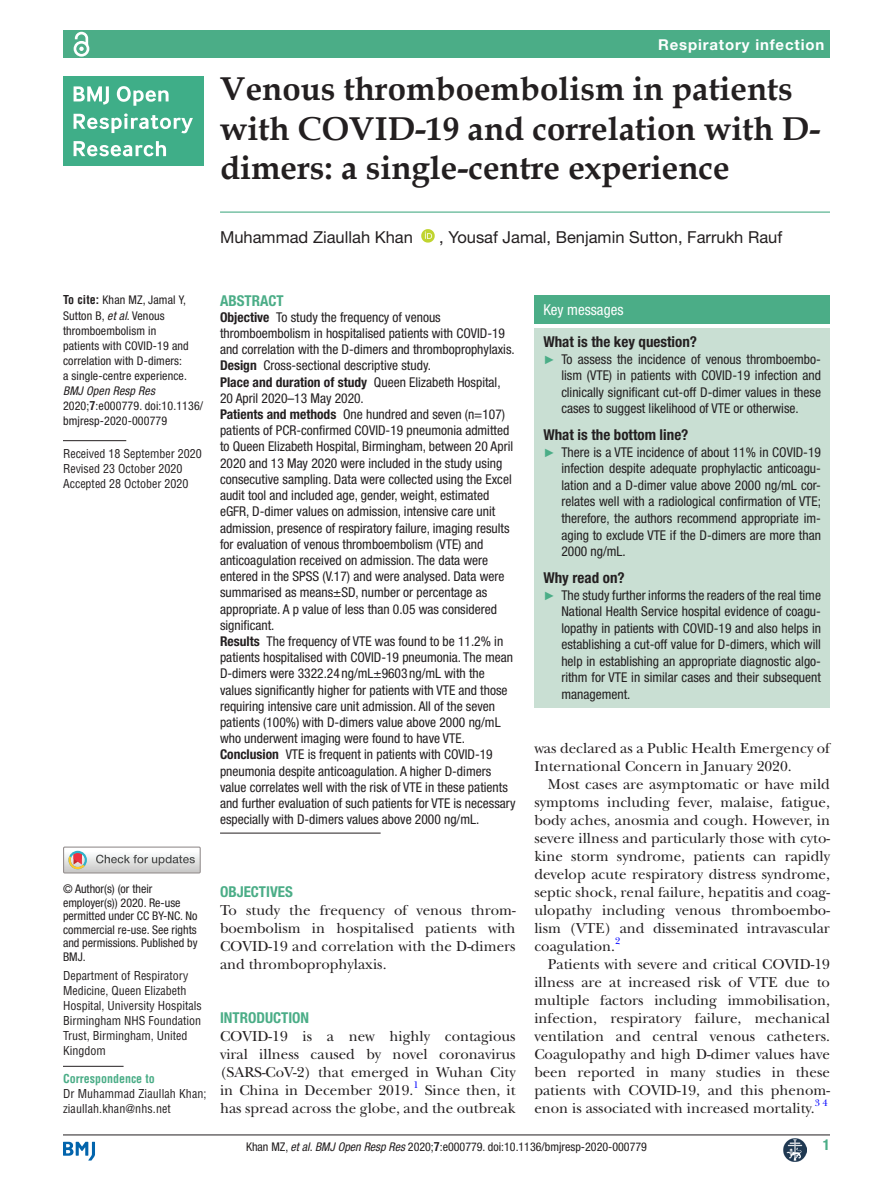
<style>
.page{position:relative;width:893px;height:1191px;background:#fff}
.page>*{position:absolute;margin:0;border:0;box-sizing:border-box;transform-origin:0 0}
.t1{font:700 33px/39px "Book Antiqua";color:#231f20}
.t2{font:16.5px "Helvetica Neue LT Std";color:#231f20}
.t3{font:15px/18px "New Baskerville";color:#231f20;text-align:justify}
.t4{font:700 condensed 15px "Helvetica Neue LT Std";color:#231f20}
.t5{font:700 condensed 15px "Helvetica Neue LT Std";color:#4bad87}
.t6{font:700 15px "Helvetica Neue LT Std";letter-spacing:.055em;color:#fff}
.t7{font:condensed 15px "Helvetica Neue LT Std";color:#fff}
.t8{font:condensed 13.5px/16.2px "Helvetica Neue LT Std";color:#231f20;text-align:justify}
.t9{font:condensed 12px/15px "Helvetica Neue LT Std";letter-spacing:.01em;color:#231f20}
.t10{font:condensed 12px/15px "Helvetica LT Std";color:#231f20}
.t11{font:700 condensed 12px "Helvetica";color:#4bad87}
.t12{font:9.9px "New Baskerville";color:#00f}
.s1{font-family:"Helvetica";font-weight:700}
.s2{font-style:italic}
.s3{font-weight:700}
.s4{font-family:"Arial";font-stretch:normal;font-size:12px;color:#4bad87}
</style>
<div class="page">
<svg style="left:63px;top:1141px;width:32px;height:19px"></svg>
<hr style="left:63px;top:1134px;width:767px;height:1px;background:#231f20">
<img style="left:783px;top:1138px;width:23px;height:23px">
<div style="left:63px;top:846px;width:138px;height:27px;border:1px solid #969090"></div>
<svg style="left:64px;top:847px;width:136px;height:26px"></svg>
<hr style="left:63px;top:440px;width:63px;height:1px;background:#231f20">
<hr style="left:63px;top:1066px;width:61px;height:1px;background:#231f20">
<div style="left:63px;top:76px;width:140px;height:90px;background:#3fae88"></div>
<svg style="left:74px;top:86px;width:35px;height:19px"></svg>
<svg style="left:117px;top:86px;width:52px;height:20px"></svg>
<svg style="left:74px;top:113px;width:119px;height:20px"></svg>
<svg style="left:74px;top:141px;width:92px;height:15px"></svg>
<hr style="left:220px;top:211px;width:610px;height:2px;background:#4bad87">
<svg style="left:421px;top:229px;width:14px;height:14px"></svg>
<div style="left:63px;top:31px;width:767px;height:27px;background:#4bad87"></div>
<svg style="left:72px;top:30px;width:20px;height:27px"></svg>
<hr style="left:220px;top:832px;width:161px;height:1px;background:#231f20">
<div style="left:534px;top:295px;width:296px;height:29px;background:#4bad87"></div>
<div style="left:534px;top:328px;width:296px;height:379px;background:#c9dfd3"></div>
<p class="t6" style="left:658px;top:35px;width:168px">Respiratory infection</p>
<h1 class="t1" style="left:220px;top:70px;width:602px">Venous thromboembolism in patients with COVID-19 and correlation with D&shy;dimers: a single-centre experience</h1>
<p class="t2" style="left:220px;top:227px;width:194px">Muhammad Ziaullah Khan</p>
<p class="t2" style="left:439px;top:227px;width:344px">, Yousaf Jamal, Benjamin Sutton, Farrukh Rauf</p>
<p class="t9" style="left:63px;top:293px;width:127px"><span class="s1">To cite:</span> Khan MZ, Jamal Y,<br>Sutton B, <span class="s2">et al</span>. Venous thromboembolism in patients with COVID-19 and correlation with D-dimers: a single-centre experience.</p>
<p class="t9" style="left:63px;top:383px;width:142px"><span class="s2">BMJ Open Resp Res<br></span>2020;<span class="s1">7</span>:e000779. doi:10.1136/ bmjresp-2020-000779</p>
<p class="t10" style="left:63px;top:445px;width:140px">Received 18 September 2020<br>Revised 23 October 2020<br>Accepted 28 October 2020</p>
<p class="t9" style="left:63px;top:882px;width:136px;line-height:13.5px">© Author(s) (or their employer(s)) 2020. Re-use permitted under CC BY-NC. No commercial re-use. See rights and permissions. Published by<br>BMJ.</p>
<p class="t10" style="left:63px;top:967px;width:140px">Department of Respiratory<br>Medicine, Queen Elizabeth<br>Hospital, University Hospitals<br>Birmingham NHS Foundation<br>Trust, Birmingham, United<br>Kingdom</p>
<p class="t11" style="left:63px;top:1071px;width:93px">Correspondence to</p>
<p class="t10" style="left:63px;top:1086px;width:145px">Dr Muhammad Ziaullah Khan; ziaullah.khan@nhs.net</p>
<p class="t5" style="left:220px;top:291px;width:65px">ABSTRACT</p>
<p class="t8" style="left:220px;top:309px;width:297px;text-align:left"><span class="s3">Objective</span> To study the frequency of venous thromboembolism in hospitalised patients with COVID-19 and correlation with the D-dimers and thromboprophylaxis.<br><span class="s3">Design</span> Cross-sectional descriptive study.<br><span class="s3">Place and duration of study</span> Queen Elizabeth Hospital, 20 April 2020–13 May 2020.<br><span class="s3">Patients and methods</span> One hundred and seven (n=107) patients of PCR-confirmed COVID-19 pneumonia admitted to Queen Elizabeth Hospital, Birmingham, between 20 April 2020 and 13 May 2020 were included in the study using consecutive sampling. Data were collected using the Excel audit tool and included age, gender, weight, estimated eGFR, D-dimer values on admission, intensive care unit admission, presence of respiratory failure, imaging results for evaluation of venous thromboembolism (VTE) and anticoagulation received on admission. The data were entered in the SPSS (V.17) and were analysed. Data were summarised as means±SD, number or percentage as appropriate. A p value of less than 0.05 was considered significant.<br><span class="s3">Results</span> The frequency of VTE was found to be 11.2% in patients hospitalised with COVID-19 pneumonia. The mean D-dimers were 3322.24 ng/mL±9603 ng/mL with the values significantly higher for patients with VTE and those requiring intensive care unit admission. All of the seven patients (100%) with D-dimers value above 2000 ng/mL who underwent imaging were found to have VTE.<br><span class="s3">Conclusion</span> VTE is frequent in patients with COVID-19 pneumonia despite anticoagulation. A higher D-dimers value correlates well with the risk of VTE in these patients and further evaluation of such patients for VTE is necessary especially with D-dimers values above 2000 ng/mL.</p>
<p class="t5" style="left:220px;top:882px;width:74px">OBJECTIVES</p>
<p class="t3" style="left:220px;top:901px;width:297px">To study the frequency of venous throm&shy;boembolism in hospitalised patients with COVID-19 and correlation with the D-dimers and thromboprophylaxis.</p>
<p class="t5" style="left:220px;top:1008px;width:91px">INTRODUCTION</p>
<p class="t3" style="left:220px;top:1027px;width:297px">COVID-19 is a new highly contagious viral illness caused by novel coronavirus (SARS-CoV-2) that emerged in Wuhan City in China in December 2019.<sup>1</sup> Since then, it has spread across the globe, and the outbreak</p>
<p class="t7" style="left:543px;top:301px;width:82px">Key messages</p>
<p class="t4" style="left:543px;top:333px;width:155px">What is the key question?</p>
<p class="t8" style="left:561px;top:351px;width:261px;text-indent:-18px"><span class="s4">►</span> To assess the incidence of venous thromboembo&shy;lism (VTE) in patients with COVID-19 infection and clinically significant cut-off D-dimer values in these cases to suggest likelihood of VTE or otherwise.</p>
<p class="t4" style="left:543px;top:426px;width:147px">What is the bottom line?</p>
<p class="t8" style="left:561px;top:444px;width:261px;text-indent:-18px"><span class="s4">►</span> There is a VTE incidence of about 11% in COVID-19 infection despite adequate prophylactic anticoagu&shy;lation and a D-dimer value above 2000 ng/mL cor&shy;relates well with a radiological confirmation of VTE; therefore, the authors recommend appropriate im&shy;aging to exclude VTE if the D-dimers are more than 2000 ng/mL.</p>
<p class="t4" style="left:543px;top:568px;width:83px">Why read on?</p>
<p class="t8" style="left:561px;top:586px;width:261px;text-indent:-18px"><span class="s4">►</span> The study further informs the readers of the real time National Health Service hospital evidence of coagu&shy;lopathy in patients with COVID-19 and also helps in establishing a cut-off value for D-dimers, which will help in establishing an appropriate diagnostic algo&shy;rithm for VTE in similar cases and their subsequent management.</p>
<p class="t3" style="left:534px;top:739px;width:297px">was declared as a Public Health Emergency of<br>International Concern in January 2020.</p>
<p class="t3" style="left:534px;top:775px;width:297px;text-indent:14px">Most cases are asymptomatic or have mild symptoms including fever, malaise, fatigue, body aches, anosmia and cough. However, in severe illness and particularly those with cyto&shy;kine storm syndrome, patients can rapidly develop acute respiratory distress syndrome, septic shock, renal failure, hepatitis and coag&shy;ulopathy including venous thromboembo&shy;lism (VTE) and disseminated intravascular coagulation.</p>
<p class="t12" style="left:615px;top:935px;width:7px">2</p>
<p class="t3" style="left:534px;top:955px;width:297px;text-indent:14px">Patients with severe and critical COVID-19 illness are at increased risk of VTE due to multiple factors including immobilisation, infection, respiratory failure, mechanical ventilation and central venous catheters.<br>Coagulopathy and high D-dimer values have been reported in many studies in these patients with COVID-19, and this phenom&shy;enon is associated with increased mortality.</p>
<p class="t12" style="left:815px;top:1097px;width:14px">3 4</p>
<p class="t9" style="left:246px;top:1138px;width:402px">Khan MZ, <span class="s2">et al</span>. <span class="s2">BMJ Open Resp Res</span> 2020;<span class="s1">7</span>:e000779. doi:10.1136/bmjresp-2020-000779</p>
<p class="t5" style="left:823px;top:1135px;width:9px">1</p>
</div>
